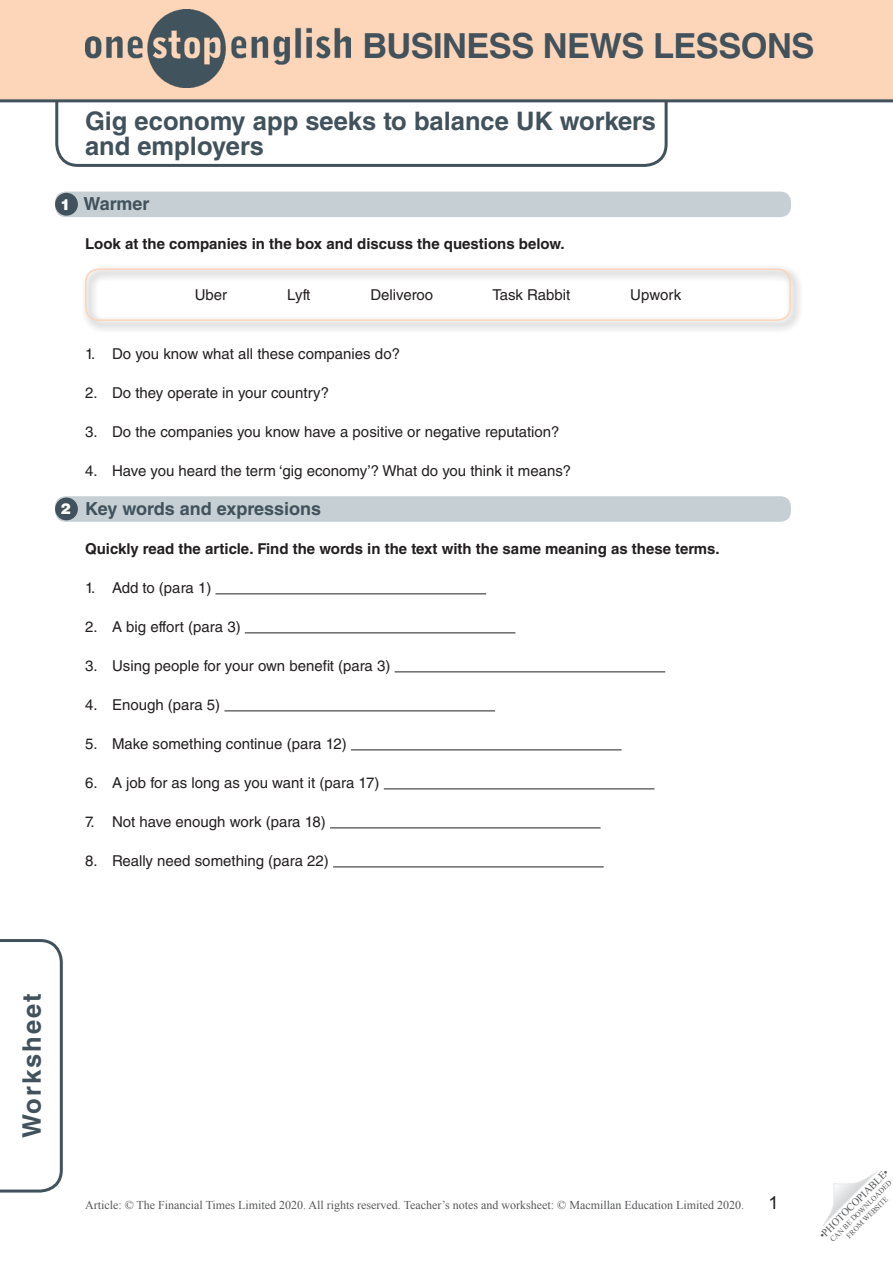
<style>
.page{position:relative;width:893px;height:1263px;background:#fff}
.page>*{position:absolute;margin:0;border:0;box-sizing:border-box;transform-origin:0 0}
.t1{font:700 34.5px "Helvetica LT Std";letter-spacing:-.015em;color:#41525c}
.Article_Subtitle{font:700 25.5px/25.5px "Helvetica LT Std";color:#41525c}
.Article_Subtitle-2{font:700 25.5px "Helvetica LT Std";letter-spacing:.08em;color:#41525c}
.WS__Exercise_title{font:700 18px "Helvetica LT Std";color:#41525c}
.t2{font:18px "Arial";color:#231f20}
.Don_t_use_-_10pt_wor{font:15px "Helvetica LT Std";color:#231f20}
.WS__Body_-_rubric{font:700 15px "Helvetica LT Std";color:#231f20}
.Don_t_use_-_10t_numb{font:900 15px "Helvetica LT Std";color:#fff}
.t3{font:12px "Times New Roman";color:#57585a}
.t4{font:10.5px "Times New Roman";color:#57585a}
.t5{font:7.5px/9px "Times New Roman";color:#57585a;text-align:center}
</style>
<div class="page">
<svg style="left:54px;top:102px;width:615px;height:65px"></svg>
<svg style="left:822px;top:1171px;width:55px;height:55px"></svg>
<div style="left:0;top:0;width:893px;height:101px;background:#fdd5b8"></div>
<hr style="left:0;top:99px;width:893px;height:3px;background:#41525c">
<img style="left:86px;top:10px;width:265px;height:78px">
<svg style="left:0;top:939px;width:63px;height:254px"></svg>
<div style="left:55px;top:192px;width:736px;height:25px;background:#c5cfd4;border-radius:10px"></div>
<div style="left:55px;top:496px;width:736px;height:26px;background:#c5cfd4;border-radius:10px"></div>
<div style="left:81px;top:264px;width:722px;height:69px;background:#231f20;opacity:.75"></div>
<div style="left:85px;top:269px;width:706px;height:52px;border:2px solid #fdd5b8;border-radius:13px"></div>
<hr style="left:216px;top:593px;width:270px;height:1px;background:#231f20">
<hr style="left:245px;top:632px;width:270px;height:1px;background:#231f20">
<hr style="left:395px;top:671px;width:270px;height:1px;background:#231f20">
<hr style="left:224px;top:710px;width:271px;height:1px;background:#231f20">
<hr style="left:351px;top:749px;width:271px;height:1px;background:#231f20">
<hr style="left:384px;top:788px;width:270px;height:1px;background:#231f20">
<hr style="left:330px;top:827px;width:271px;height:1px;background:#231f20">
<hr style="left:333px;top:866px;width:271px;height:1px;background:#231f20">
<div style="left:55px;top:193px;width:23px;height:23px;background:#41525c;border-radius:50%"></div>
<div style="left:55px;top:497px;width:23px;height:23px;background:#41525c;border-radius:50%"></div>
<h1 class="t1" style="left:362px;top:25px;width:453px">BUSINESS NEWS LESSONS</h1>
<p class="Don_t_use_-_10t_numb" style="left:61px;top:194px;width:12px">1</p>
<p class="Article_Subtitle" style="left:85px;top:107px;width:572px">Gig economy app seeks to balance UK workers and employers</p>
<p class="WS__Exercise_title" style="left:84px;top:193px;width:68px">Warmer</p>
<p class="WS__Body_-_rubric" style="left:85px;top:235px;width:481px">Look at the companies in the box and discuss the questions below.</p>
<p class="Don_t_use_-_10pt_wor" style="left:195px;top:286px;width:34px">Uber</p>
<p class="Don_t_use_-_10pt_wor" style="left:287px;top:286px;width:25px">Lyft</p>
<p class="Don_t_use_-_10pt_wor" style="left:370px;top:286px;width:64px">Deliveroo</p>
<p class="Don_t_use_-_10pt_wor" style="left:492px;top:286px;width:79px">Task Rabbit</p>
<p class="Don_t_use_-_10pt_wor" style="left:630px;top:286px;width:52px">Upwork</p>
<p class="Don_t_use_-_10t_numb" style="left:61px;top:499px;width:12px">2</p>
<p class="Don_t_use_-_10pt_wor" style="left:85px;top:345px;width:316px">1. Do you know what all these companies do?</p>
<p class="Don_t_use_-_10pt_wor" style="left:85px;top:384px;width:246px">2. Do they operate in your country?</p>
<p class="Don_t_use_-_10pt_wor" style="left:85px;top:423px;width:476px">3. Do the companies you know have a positive or negative reputation?</p>
<p class="Don_t_use_-_10pt_wor" style="left:85px;top:462px;width:488px">4. Have you heard the term ‘gig economy’? What do you think it means?</p>
<p class="WS__Exercise_title" style="left:85px;top:497px;width:238px">Key words and expressions</p>
<p class="WS__Body_-_rubric" style="left:85px;top:539px;width:636px">Quickly read the article. Find the words in the text with the same meaning as these terms.</p>
<p class="Don_t_use_-_10pt_wor" style="left:85px;top:579px;width:128px">1. Add to (para 1)</p>
<p class="Don_t_use_-_10pt_wor" style="left:85px;top:618px;width:157px">2. A big effort (para 3)</p>
<p class="Don_t_use_-_10pt_wor" style="left:85px;top:657px;width:307px">3. Using people for your own benefit (para 3)</p>
<p class="Don_t_use_-_10pt_wor" style="left:85px;top:696px;width:137px">4. Enough (para 5)</p>
<p class="Don_t_use_-_10pt_wor" style="left:85px;top:735px;width:263px">5. Make something continue (para 12)</p>
<p class="Don_t_use_-_10pt_wor" style="left:85px;top:774px;width:296px">6. A job for as long as you want it (para 17)</p>
<p class="Don_t_use_-_10pt_wor" style="left:85px;top:813px;width:242px">7. Not have enough work (para 18)</p>
<p class="Don_t_use_-_10pt_wor" style="left:85px;top:852px;width:245px">8. Really need something (para 22)</p>
<h2 class="Article_Subtitle-2" style="left:16px;top:1138px;width:146px;rotate:-90deg">Worksheet</h2>
<p class="t3" style="left:85px;top:1197px;width:660px">Article: © The Financial Times Limited 2020. All rights reserved. Teacher’s notes and worksheet: © Macmillan Education Limited 2020.</p>
<p class="t2" style="left:769px;top:1191px;width:12px">1</p>
<p class="t4" style="left:816px;top:1232px;width:95px;rotate:-45deg">•PHOTOCOPIABLE•</p>
<p class="t5" style="left:828px;top:1237px;width:85px;rotate:-45deg">CAN BE DOWNLOADED<br>FROM WEBSITE</p>
</div>
